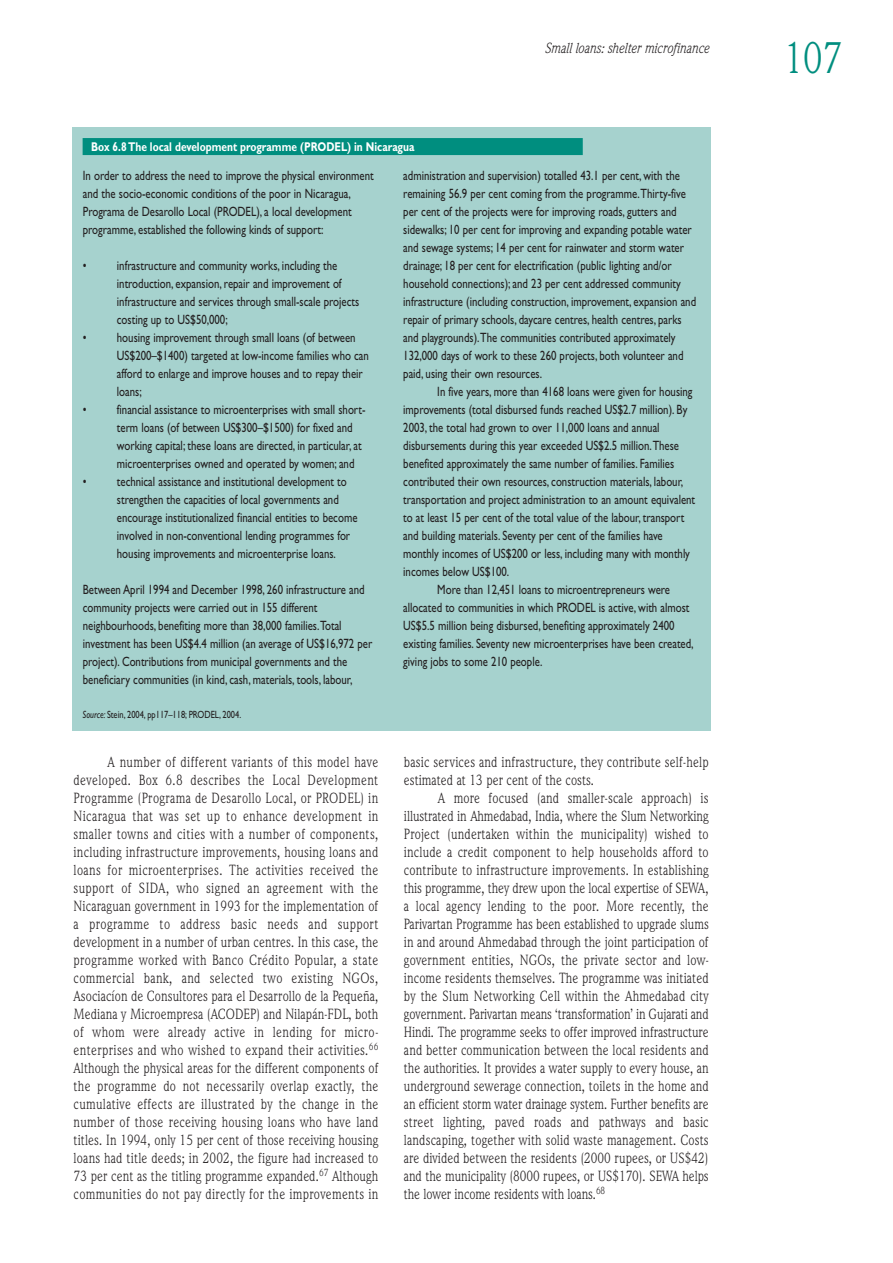
<style>
.page{position:relative;width:893px;height:1263px;background:#fff}
.page>*{position:absolute;margin:0;border:0;box-sizing:border-box;transform-origin:0 0}
.t1{font:45px "Weidemann IT Cby BT";color:#008e7f;scale:.85 1}
.t2{font:15px/18px "Weidemann IT Cby BT";letter-spacing:.015em;color:#231f20;text-align:justify;scale:.85 1}
.t3{font:italic 15px "Weidemann IT Cby BT";color:#231f20;scale:.85 1}
.t4{font:13.5px/18px "Gill Sans";color:#231f20;scale:.8 1}
.t5{font:700 12.75px "Gill Sans";color:#fff;scale:.8 1}
.t6{font:10.5px "Gill Sans";color:#231f20;scale:.8 1}
.s1{font-style:italic}
</style>
<div class="page">
<div style="left:72px;top:128px;width:638px;height:603px;background:#a6d2ce"></div>
<div style="left:83px;top:138px;width:499px;height:17px;background:#008e7f"></div>
<p class="t5" style="left:91px;top:142px;width:406px">Box 6.8 The local development programme (PRODEL) in Nicaragua</p>
<p class="t3" style="left:545px;top:42px;width:195px">Small loans: shelter microfinance</p>
<p class="t4" style="left:83px;top:168px;width:365px">In order to address the need to improve the physical environment and the socio-economic conditions of the poor in Nicaragua, Programa de Desarollo Local (PRODEL), a local development programme, established the following kinds of support:</p>
<p class="t4" style="left:117px;top:258px;width:304px;text-indent:-34px">• infrastructure and community works, including the introduction, expansion, repair and improvement of infrastructure and services through small-scale projects costing up to US$50,000;</p>
<p class="t4" style="left:117px;top:330px;width:316px;text-indent:-34px">• housing improvement through small loans (of between US$200–$1400) targeted at low-income families who can afford to enlarge and improve houses and to repay their loans;</p>
<p class="t4" style="left:117px;top:402px;width:312px;text-indent:-34px">• financial assistance to microenterprises with small short&shy;term loans (of between US$300–$1500) for fixed and working capital; these loans are directed, in particular, at microenterprises owned and operated by women; and</p>
<p class="t4" style="left:117px;top:474px;width:302px;text-indent:-34px">• technical assistance and institutional development to strengthen the capacities of local governments and encourage institutionalized financial entities to become involved in non-conventional lending programmes for housing improvements and microenterprise loans.</p>
<p class="t4" style="left:83px;top:582px;width:363px">Between April 1994 and December 1998, 260 infrastructure and community projects were carried out in 155 different neighbourhoods, benefiting more than 38,000 families.Total investment has been US$4.4 million (an average of US$16,972 per project). Contributions from municipal governments and the beneficiary communities (in kind, cash, materials, tools, labour,</p>
<p class="t6" style="left:83px;top:710px;width:200px"><span class="s1">Source:</span> Stein, 2004, pp117–118; PRODEL, 2004.</p>
<p class="t4" style="left:403px;top:168px;width:367px">administration and supervision) totalled 43.1 per cent, with the remaining 56.9 per cent coming from the programme.Thirty-five per cent of the projects were for improving roads, gutters and sidewalks; 10 per cent for improving and expanding potable water and sewage systems; 14 per cent for rainwater and storm water drainage; 18 per cent for electrification (public lighting and/or household connections); and 23 per cent addressed community infrastructure (including construction, improvement, expansion and repair of primary schools, daycare centres, health centres, parks and playgrounds).The communities contributed approximately 132,000 days of work to these 260 projects, both volunteer and paid, using their own resources.</p>
<p class="t4" style="left:437px;top:384px;width:320px">In five years, more than 4168 loans were given for housing</p>
<p class="t4" style="left:403px;top:402px;width:357px">improvements (total disbursed funds reached US$2.7 million). By</p>
<p class="t4" style="left:403px;top:420px;width:322px">2003, the total had grown to over 11,000 loans and annual</p>
<p class="t4" style="left:403px;top:438px;width:346px">disbursements during this year exceeded US$2.5 million.These</p>
<p class="t4" style="left:403px;top:456px;width:340px">benefited approximately the same number of families. Families</p>
<p class="t4" style="left:403px;top:474px;width:351px">contributed their own resources, construction materials, labour,</p>
<p class="t4" style="left:403px;top:492px;width:366px">transportation and project administration to an amount equivalent</p>
<p class="t4" style="left:403px;top:510px;width:353px">to at least 15 per cent of the total value of the labour, transport</p>
<p class="t4" style="left:403px;top:528px;width:326px">and building materials. Seventy per cent of the families have</p>
<p class="t4" style="left:403px;top:546px;width:360px">monthly incomes of US$200 or less, including many with monthly</p>
<p class="t4" style="left:403px;top:564px;width:134px">incomes below US$100.</p>
<p class="t4" style="left:437px;top:582px;width:292px">More than 12,451 loans to microentrepreneurs were</p>
<p class="t4" style="left:403px;top:600px;width:359px">allocated to communities in which PRODEL is active, with almost</p>
<p class="t4" style="left:403px;top:618px;width:340px">US$5.5 million being disbursed, benefiting approximately 2400</p>
<p class="t4" style="left:403px;top:636px;width:364px">existing families. Seventy new microenterprises have been created,</p>
<p class="t4" style="left:403px;top:654px;width:175px">giving jobs to some 210 people.</p>
<p class="t2" style="left:74px;top:754px;width:360px;text-indent:34px">A number of different variants of this model have developed. Box 6.8 describes the Local Development Programme (Programa de Desarollo Local, or PRODEL) in Nicaragua that was set up to enhance development in smaller towns and cities with a number of components, including infrastructure improvements, housing loans and loans for microenterprises. The activities received the support of SIDA, who signed an agreement with the Nicaraguan government in 1993 for the implementation of a programme to address basic needs and support development in a number of urban centres. In this case, the programme worked with Banco Crédito Popular, a state commercial bank, and selected two existing NGOs, Asociacíon de Consultores para el Desarrollo de la Pequeña, Mediana y Microempresa (ACODEP) and Nilapán-FDL, both of whom were already active in lending for micro&shy;enterprises and who wished to expand their activities.<sup>66<br></sup>Although the physical areas for the different components of the programme do not necessarily overlap exactly, the cumulative effects are illustrated by the change in the number of those receiving housing loans who have land titles. In 1994, only 15 per cent of those receiving housing loans had title deeds; in 2002, the figure had increased to 73 per cent as the titling programme expanded.<sup>67</sup> Although communities do not pay directly for the improvements in</p>
<p class="t2" style="left:404px;top:754px;width:360px">basic services and infrastructure, they contribute self-help estimated at 13 per cent of the costs.</p>
<p class="t2" style="left:404px;top:790px;width:360px;text-indent:34px">A more focused (and smaller-scale approach) is illustrated in Ahmedabad, India, where the Slum Networking Project (undertaken within the municipality) wished to include a credit component to help households afford to contribute to infrastructure improvements. In establishing this programme, they drew upon the local expertise of SEWA, a local agency lending to the poor. More recently, the Parivartan Programme has been established to upgrade slums in and around Ahmedabad through the joint participation of government entities, NGOs, the private sector and low&shy;income residents themselves. The programme was initiated by the Slum Networking Cell within the Ahmedabad city government. Parivartan means ‘transformation’ in Gujarati and Hindi. The programme seeks to offer improved infrastructure and better communication between the local residents and the authorities. It provides a water supply to every house, an underground sewerage connection, toilets in the home and an efficient storm water drainage system. Further benefits are street lighting, paved roads and pathways and basic landscaping, together with solid waste management. Costs are divided between the residents (2000 rupees, or US$42) and the municipality (8000 rupees, or US$170). SEWA helps the lower income residents with loans.<sup>68</sup></p>
<h1 class="t1" style="left:783px;top:41px;width:70px">107</h1>
</div>
